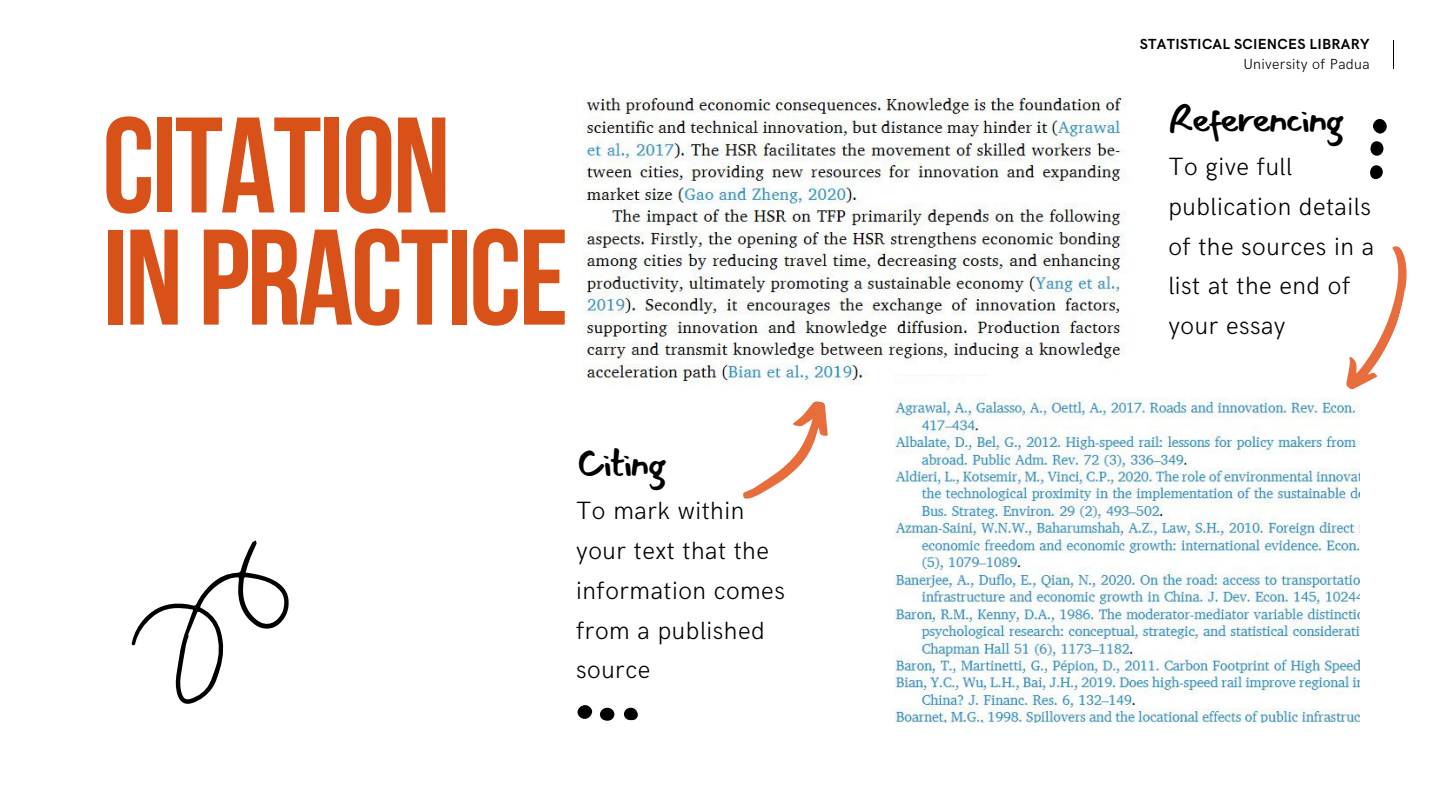
<style>
.page{position:relative;width:1440px;height:810px;background:#fff}
.page>*{position:absolute;margin:0;border:0;box-sizing:border-box;transform-origin:0 0}
.t1{font:135.6px/112.1px "Bebas Neue Cyrillic";letter-spacing:-.02em;color:#d85119}
.t2{font:38px "Mansalva";letter-spacing:-.05em;color:#000}
.t3{font:300 25px/39.8px "HK Grotesk";letter-spacing:.02em;color:#000}
.t4{font:700 14.6px "HK Grotesk";letter-spacing:.02em;color:#000}
.t5{font:300 14.6px "HK Grotesk";letter-spacing:.02em;color:#000}
</style>
<div class="page">
<svg style="left:743px;top:401px;width:85px;height:98px"></svg>
<svg style="left:577px;top:705px;width:61px;height:16px"></svg>
<svg style="left:131px;top:540px;width:158px;height:164px"></svg>
<svg style="left:1393px;top:41px;width:1px;height:28px"></svg>
<img style="left:576px;top:96px;width:550px;height:289px">
<img style="left:881px;top:375px;width:478px;height:348px">
<svg style="left:1342px;top:246px;width:65px;height:150px"></svg>
<svg style="left:1370px;top:119px;width:17px;height:60px"></svg>
<h1 class="t1" style="left:102px;top:123px;width:468px">CITATION<br>IN PRACTICE</h1>
<h2 class="t2" style="left:576px;top:442px;width:92px">Citing</h2>
<p class="t3" style="left:576px;top:492px;width:210px">To mark within your text that the information comes from a published source</p>
<p class="t4" style="left:1140px;top:36px;width:231px">STATISTICAL SCIENCES LIBRARY</p>
<p class="t5" style="left:1243px;top:56px;width:128px">University of Padua</p>
<h2 class="t2" style="left:1168px;top:98px;width:177px">Referencing</h2>
<p class="t3" style="left:1168px;top:148px;width:207px">To give full publication details of the sources in a list at the end of your essay</p>
</div>
